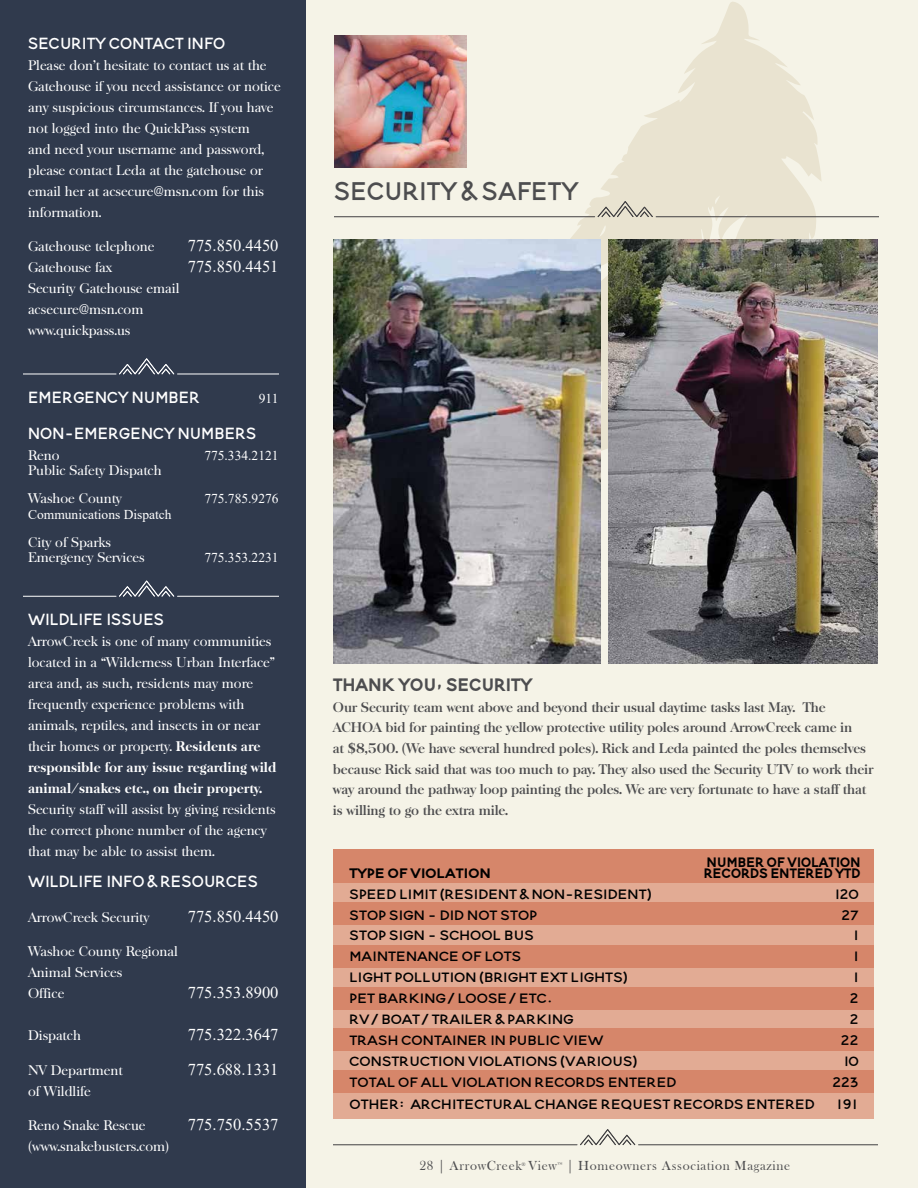
<style>
.page{position:relative;width:918px;height:1188px;background:#f5f3e7}
.page>*{position:absolute;margin:0;border:0;box-sizing:border-box;transform-origin:0 0}
.t1{font:45px "Blooming Elegant Sans";color:#4d4d4f}
.t2{font:700 31.5px "Blooming Elegant Sans";color:#4d4d4f}
.t3{font:28.5px "Blooming Elegant Sans";color:#fff}
.t4{font:23.85px/22.4px "Blooming Elegant Sans";color:#000;text-align:right;scale:1.1 1}
.t5{font:700 23.85px "Blooming Elegant Sans";color:#000}
.t6{font:700 23.85px "Blooming Elegant Sans";color:#000;scale:1.1 1}
.t7{font:16.5px "Times New Roman";color:#fff}
.t8{font:13.5px/21px "Baskerville Serial";color:#fff}
.t9{font:700 13.5px/20.7px "Baskerville Serial";letter-spacing:-.01em;color:#4d4d4f}
.t10{font:13.5px "Times New Roman";color:#fff}
.t11{font:13.5px "Bask Old Face";letter-spacing:.05em;color:#4d4d4f}
.t12{font:5.25px "Bask Old Face";color:#4d4d4f}
.s1{font-weight:800}
</style>
<div class="page">
<svg style="left:580px;top:1129px;width:55px;height:16px"></svg>
<hr style="left:639px;top:1144px;width:239px;height:1px;background:#414042">
<hr style="left:333px;top:1144px;width:244px;height:1px;background:#414042">
<svg style="left:556px;top:2px;width:266px;height:449px;fill:#e9e3d0"></svg>
<div style="left:0;top:0;width:306px;height:1188px;background:#303a4d"></div>
<svg style="left:119px;top:358px;width:55px;height:17px"></svg>
<hr style="left:178px;top:374px;width:101px;height:1px;background:#fff">
<hr style="left:24px;top:374px;width:92px;height:1px;background:#fff">
<svg style="left:119px;top:580px;width:55px;height:17px"></svg>
<hr style="left:178px;top:596px;width:101px;height:1px;background:#fff">
<hr style="left:24px;top:596px;width:92px;height:1px;background:#fff">
<img style="left:334px;top:35px;width:133px;height:133px">
<svg style="left:598px;top:201px;width:55px;height:16px"></svg>
<hr style="left:656px;top:216px;width:223px;height:1px;background:#414042">
<hr style="left:334px;top:216px;width:261px;height:1px;background:#414042">
<div style="left:333px;top:852px;width:540px;height:266px;background:#e2ab94"></div>
<div style="left:333px;top:849px;width:540px;height:34px;background:#d6866a"></div>
<div style="left:333px;top:902px;width:540px;height:23px;background:#d6866a"></div>
<div style="left:333px;top:945px;width:540px;height:22px;background:#d6866a"></div>
<div style="left:333px;top:987px;width:540px;height:22px;background:#d6866a"></div>
<div style="left:333px;top:1028px;width:540px;height:22px;background:#d6866a"></div>
<div style="left:333px;top:1071px;width:540px;height:22px;background:#d6866a"></div>
<img style="left:608px;top:240px;width:270px;height:423px">
<img style="left:333px;top:240px;width:267px;height:423px">
<h3 class="t3" style="left:28px;top:22px;width:199px">security contact info</h3>
<p class="t8" style="left:28px;top:55px;width:254px">Please don’t hesitate to contact us at the Gatehouse if you need assistance or notice any suspicious circumstances. If you have not logged into the QuickPass system<br>and need your username and password, please contact Leda at the gatehouse or email her at acsecure@msn.com for this information.</p>
<p class="t8" style="left:28px;top:236px;width:128px">Gatehouse telephone</p>
<p class="t7" style="left:188px;top:234px;width:92px">775.850.4450</p>
<p class="t8" style="left:28px;top:257px;width:86px">Gatehouse fax</p>
<p class="t7" style="left:188px;top:255px;width:92px">775.850.4451</p>
<p class="t8" style="left:28px;top:278px;width:153px">Security Gatehouse email acsecure@msn.com www.quickpass.us</p>
<h3 class="t3" style="left:28px;top:377px;width:173px">emergency number</h3>
<p class="t10" style="left:259px;top:389px;width:21px">911</p>
<h3 class="t3" style="left:28px;top:413px;width:230px">non-emergency numbers</h3>
<p class="t8" style="left:28px;top:445px;width:33px">Reno</p>
<p class="t10" style="left:204px;top:446px;width:76px">775.334.2121</p>
<p class="t8" style="left:28px;top:457px;width:135px;line-height:27.8px">Public Safety Dispatch<br>Washoe County</p>
<p class="t10" style="left:204px;top:489px;width:76px">775.785.9276</p>
<p class="t10" style="left:28px;top:505px;width:145px">Communications Dispatch</p>
<p class="t8" style="left:28px;top:535px;width:118px;line-height:15px">City of Sparks<br>Emergency Services</p>
<p class="t10" style="left:204px;top:548px;width:76px">775.353.2231</p>
<h3 class="t3" style="left:28px;top:598px;width:138px">wildlife issues</h3>
<p class="t8" style="left:28px;top:630px;width:250px">ArrowCreek is one of many communities located in a “Wilderness Urban Interface” area and, as such, residents may more frequently experience problems with animals, reptiles, and insects in or near their homes or property. <span class="s1">Residents are responsible for any issue regarding wild animal/snakes etc., on their property.</span></p>
<p class="t8" style="left:28px;top:799px;width:249px">Security staff will assist by giving residents the correct phone number of the agency that may be able to assist them.</p>
<h3 class="t3" style="left:28px;top:861px;width:232px">wildlife info &amp; resources</h3>
<p class="t8" style="left:28px;top:906px;width:123px">ArrowCreek Security</p>
<p class="t7" style="left:188px;top:904px;width:92px">775.850.4450</p>
<p class="t8" style="left:28px;top:941px;width:151px">Washoe County Regional<br>Animal Services<br>Office</p>
<p class="t7" style="left:188px;top:981px;width:92px">775.353.8900</p>
<p class="t8" style="left:28px;top:1025px;width:54px">Dispatch</p>
<p class="t7" style="left:188px;top:1023px;width:92px">775.322.3647</p>
<p class="t8" style="left:28px;top:1059px;width:96px">NV Department</p>
<p class="t7" style="left:188px;top:1057px;width:92px">775.688.1331</p>
<p class="t8" style="left:28px;top:1080px;width:64px">of Wildlife</p>
<p class="t8" style="left:28px;top:1115px;width:119px">Reno Snake Rescue</p>
<p class="t7" style="left:188px;top:1113px;width:92px">775.750.5537</p>
<p class="t8" style="left:28px;top:1136px;width:142px">(www.snakebusters.com)</p>
<h1 class="t1" style="left:334px;top:158px;width:246px">security &amp; safety</h1>
<h2 class="t2" style="left:333px;top:662px;width:201px">thank you, security</h2>
<p class="t9" style="left:333px;top:697px;width:542px">Our Security team went above and beyond their usual daytime tasks last May. The ACHOA bid for painting the yellow protective utility poles around ArrowCreek came in<br>at $8,500. (We have several hundred poles). Rick and Leda painted the poles themselves because Rick said that was too much to pay. They also used the Security UTV to work their way around the pathway loop painting the poles. We are very fortunate to have a staff that is willing to go the extra mile.</p>
<h3 class="t5" style="left:707px;top:844px;width:155px">number of violation</h3>
<h3 class="t5" style="left:704px;top:856px;width:158px">records entered ytd</h3>
<h3 class="t6" style="left:349px;top:855px;width:130px">Type of Violation</h3>
<h3 class="t4" style="left:349px;top:879px;width:276px">SPEED LIMIT (Resident &amp; Non-Resident)</h3>
<h3 class="t4" style="left:836px;top:879px;width:22px">120</h3>
<h3 class="t4" style="left:349px;top:900px;width:172px">STOP SIGN - DID NOT STOP</h3>
<h3 class="t4" style="left:842px;top:900px;width:17px">27</h3>
<h3 class="t4" style="left:349px;top:921px;width:169px">STOP SIGN - SCHOOL BUS</h3>
<h3 class="t4" style="left:854px;top:921px;width:5px">1</h3>
<h3 class="t4" style="left:349px;top:942px;width:158px">MAINTENANCE OF LOTS</h3>
<h3 class="t4" style="left:854px;top:942px;width:5px">1</h3>
<h3 class="t4" style="left:349px;top:963px;width:254px">LIGHT POLLUTION (Bright Ext Lights)</h3>
<h3 class="t4" style="left:854px;top:963px;width:5px">1</h3>
<h3 class="t4" style="left:349px;top:984px;width:186px">PET BARKING/LOOSE/ETC.</h3>
<h3 class="t4" style="left:850px;top:984px;width:10px">2</h3>
<h3 class="t4" style="left:349px;top:1005px;width:205px">RV/BOAT/TRAILER &amp; PARKING</h3>
<h3 class="t4" style="left:850px;top:1005px;width:10px">2</h3>
<h3 class="t4" style="left:349px;top:1026px;width:233px">TRASH CONTAINER IN PUBLIC VIEW</h3>
<h3 class="t4" style="left:841px;top:1026px;width:18px">22</h3>
<h3 class="t4" style="left:349px;top:1047px;width:263px">CONSTRUCTION VIOLATIONS (Various)</h3>
<h3 class="t4" style="left:844px;top:1047px;width:14px">10</h3>
<h3 class="t4" style="left:349px;top:1068px;width:299px">Total of ALL violation records entered</h3>
<h3 class="t4" style="left:349px;top:1068px;width:464px">223<br>Other: Architectural Change Request Records entered 191</h3>
<p class="t11" style="left:419px;top:1158px;width:139px">28 | ArrowCreek View</p>
<p class="t12" style="left:522px;top:1161px;width:6px">®</p>
<p class="t12" style="left:558px;top:1161px;width:6px">™</p>
<p class="t11" style="left:567px;top:1158px;width:225px">| Homeowners Association Magazine</p>
</div>
